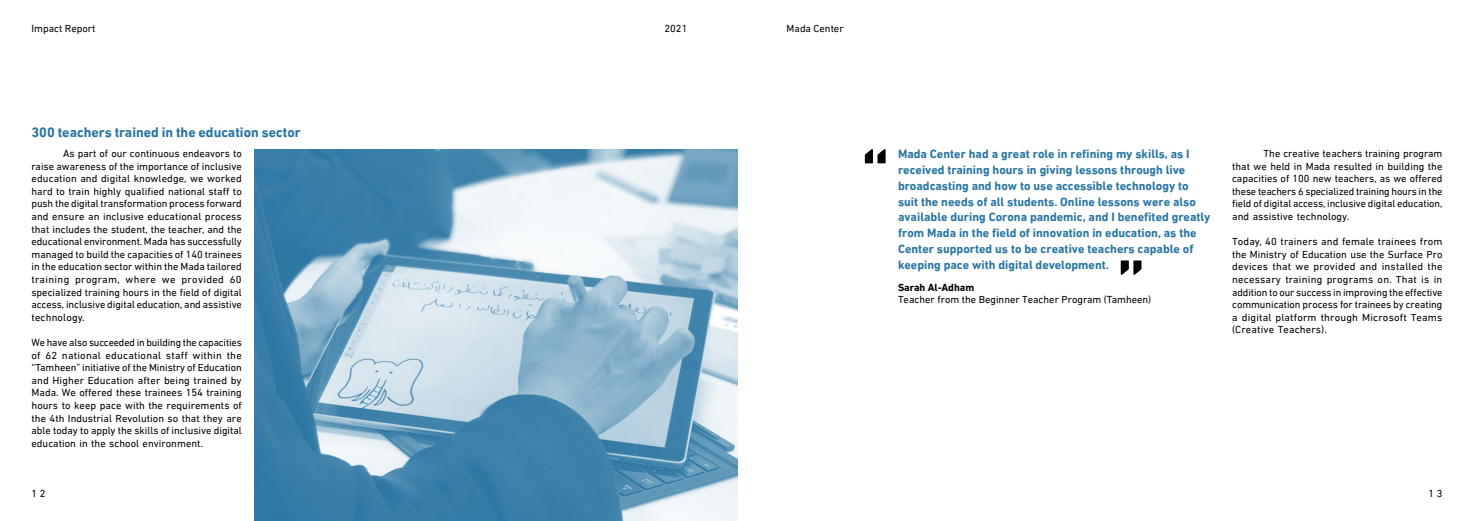
<style>
.page{position:relative;width:1474px;height:521px;background:#fff}
.page>*{position:absolute;margin:0;border:0;box-sizing:border-box;transform-origin:0 0}
.t1{font:700 14px "DIN Next LT Arabic";color:#2b76a2}
.t2{font:700 12.25px/15.8px "DIN Next LT Arabic";color:#2b76a2}
.t3{font:10.5px/12.6px "DIN Next LT Arabic";color:#000;text-align:justify}
.t4{font:700 10.5px "DIN Next LT Arabic";color:#000}
</style>
<div class="page">
<img style="left:254px;top:149px;width:483px;height:372px">
<svg style="left:1120px;top:260px;width:21px;height:15px"></svg>
<svg style="left:864px;top:149px;width:21px;height:14px"></svg>
<p class="t3" style="left:31px;top:22px;width:66px">Impact Report</p>
<p class="t3" style="left:664px;top:22px;width:24px">2021</p>
<p class="t3" style="left:786px;top:22px;width:59px">Mada Center</p>
<h1 class="t1" style="left:32px;top:124px;width:271px">300 teachers trained in the education sector</h1>
<p class="t3" style="left:32px;top:147px;width:212px;text-indent:32px">As part of our continuous endeavors to raise awareness of the importance of inclusive education and digital knowledge, we worked hard to train highly qualified national staff to push the digital transformation process forward and ensure an inclusive educational process that includes the student, the teacher, and the educational environment. Mada has successfully managed to build the capacities of 140 trainees in the education sector within the Mada tailored training program, where we provided 60 specialized training hours in the field of digital access, inclusive digital education, and assistive technology.</p>
<p class="t3" style="left:32px;top:336px;width:212px">We have also succeeded in building the capacities of 62 national educational staff within the “Tamheen” initiative of the Ministry of Education and Higher Education after being trained by Mada. We offered these trainees 154 training hours to keep pace with the requirements of the 4th Industrial Revolution so that they are able today to apply the skills of inclusive digital education in the school environment.</p>
<p class="t2" style="left:898px;top:146px;width:314px">Mada Center had a great role in refining my skills, as I received training hours in giving lessons through live broadcasting and how to use accessible technology to suit the needs of all students. Online lessons were also available during Corona pandemic, and I benefited greatly from Mada in the field of innovation in education, as the Center supported us to be creative teachers capable of keeping pace with digital development.</p>
<p class="t4" style="left:898px;top:281px;width:78px">Sarah Al-Adham</p>
<p class="t3" style="left:898px;top:293px;width:255px">Teacher from the Beginner Teacher Program (Tamheen)</p>
<p class="t3" style="left:1232px;top:147px;width:212px;text-indent:31px">The creative teachers training program that we held in Mada resulted in building the capacities of 100 new teachers, as we offered these teachers 6 specialized training hours in the field of digital access, inclusive digital education, and assistive technology.</p>
<p class="t3" style="left:1232px;top:235px;width:212px">Today, 40 trainers and female trainees from the Ministry of Education use the Surface Pro devices that we provided and installed the necessary training programs on. That is in addition to our success in improving the effective communication process for trainees by creating a digital platform through Microsoft Teams (Creative Teachers).</p>
<p class="t3" style="left:32px;top:487px;width:16px">12</p>
<p class="t3" style="left:1428px;top:487px;width:16px">13</p>
</div>
